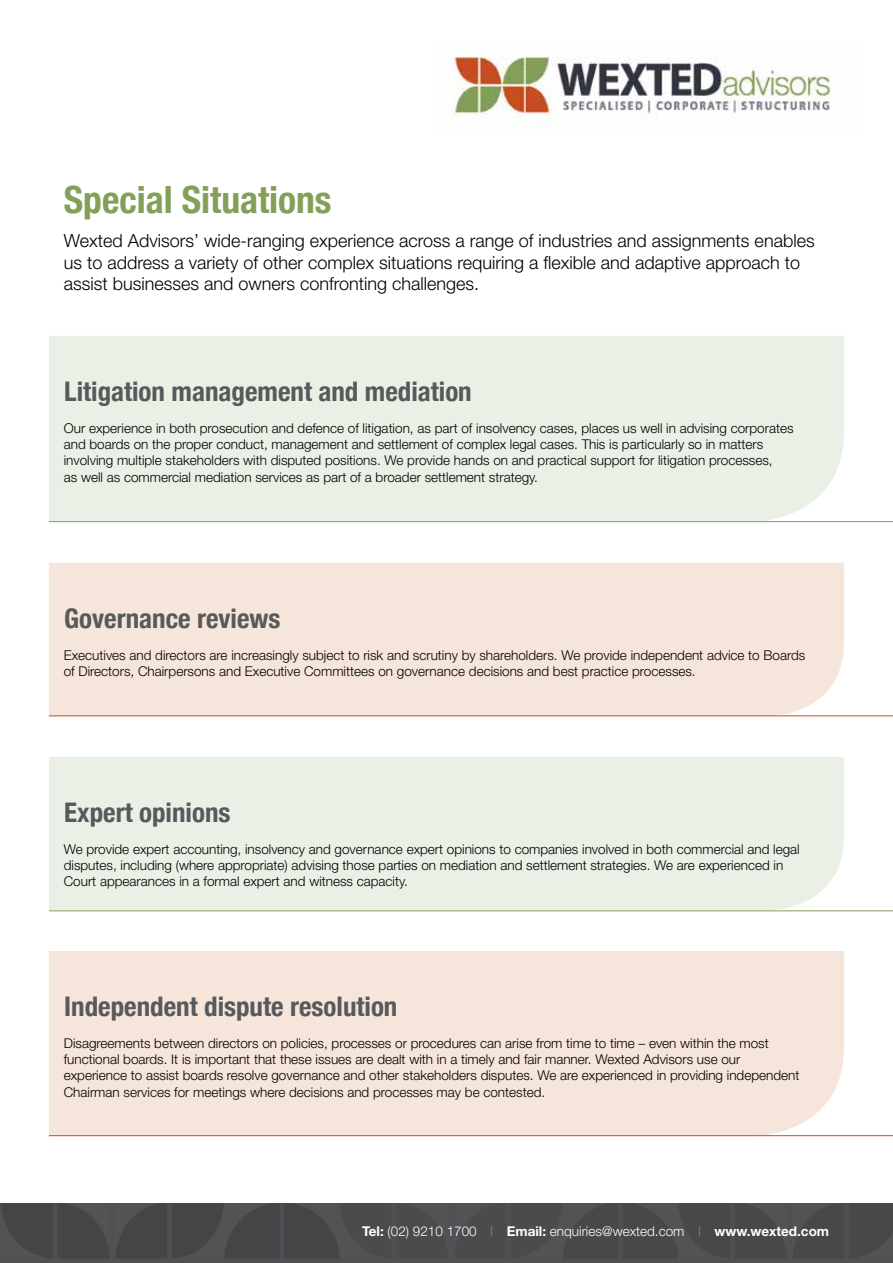
<style>
.page{position:relative;width:893px;height:1263px;background:#fff}
.page>*{position:absolute;margin:0;border:0;box-sizing:border-box;transform-origin:0 0}
.t1{font:700 condensed 37.5px "Helvetica Neue";color:#839f58}
.t2{font:700 condensed 27px "Helvetica Neue";color:#58595b}
.t3{font:300 18px/21.6px "Helvetica Neue";color:#000}
.t4{font:300 13.5px/16.2px "Helvetica Neue";color:#000}
.t5{font:300 13.5px "Helvetica Neue";color:#fff}
.s1{font-weight:700}
.s2{color:#839f58}
</style>
<div class="page">
<img style="left:0;top:1203px;width:893px;height:60px">
<img style="left:451px;top:56px;width:380px;height:68px">
<div style="left:49px;top:336px;width:795px;height:185px;background:#ebf0e6"></div>
<div style="left:49px;top:757px;width:795px;height:153px;background:#ebf0e6"></div>
<div style="left:49px;top:951px;width:795px;height:184px;background:#f6e5da"></div>
<div style="left:49px;top:562px;width:795px;height:153px;background:#f6e5da"></div>
<hr style="left:49px;top:521px;width:844px;height:1px;background:#839f58">
<hr style="left:49px;top:910px;width:844px;height:1px;background:#839f58">
<hr style="left:49px;top:1135px;width:844px;height:1px;background:#c64d1f">
<hr style="left:49px;top:715px;width:844px;height:1px;background:#c64d1f">
<h1 class="t1" style="left:64px;top:169px;width:269px">Special Situations</h1>
<p class="t3" style="left:64px;top:229px;width:752px">Wexted Advisors’ wide-ranging experience across a range of industries and assignments enables us to address a variety of other complex situations requiring a flexible and adaptive approach to assist businesses and owners confronting challenges.</p>
<h2 class="t2" style="left:64px;top:369px;width:409px">Litigation management and mediation</h2>
<p class="t4" style="left:64px;top:420px;width:731px">Our experience in both prosecution and defence of litigation, as part of insolvency cases, places us well in advising corporates and boards on the proper conduct, management and settlement of complex legal cases. This is particularly so in matters involving multiple stakeholders with disputed positions. We provide hands on and practical support for litigation processes,<br>as well as commercial mediation services as part of a broader settlement strategy.</p>
<h2 class="t2" style="left:64px;top:595px;width:218px">Governance reviews</h2>
<p class="t4" style="left:64px;top:646px;width:743px">Executives and directors are increasingly subject to risk and scrutiny by shareholders. We provide independent advice to Boards of Directors, Chairpersons and Executive Committees on governance decisions and best practice processes.</p>
<h2 class="t2" style="left:64px;top:790px;width:168px">Expert opinions</h2>
<p class="t4" style="left:64px;top:840px;width:737px">We provide expert accounting, insolvency and governance expert opinions to companies involved in both commercial and legal disputes, including (where appropriate) advising those parties on mediation and settlement strategies. We are experienced in<br>Court appearances in a formal expert and witness capacity.</p>
<h2 class="t2" style="left:64px;top:984px;width:335px">Independent dispute resolution</h2>
<p class="t4" style="left:64px;top:1035px;width:737px">Disagreements between directors on policies, processes or procedures can arise from time to time – even within the most functional boards. It is important that these issues are dealt with in a timely and fair manner. Wexted Advisors use our experience to assist boards resolve governance and other stakeholders disputes. We are experienced in providing independent Chairman services for meetings where decisions and processes may be contested.</p>
<p class="t5" style="left:362px;top:1223px;width:469px"><span class="s1">Tel:</span> (02) 9210 1700 <span class="s2">|</span> <span class="s1">Email:</span> enquiries@wexted.com <span class="s2">|</span> <span class="s1">www.wexted.com</span></p>
</div>
